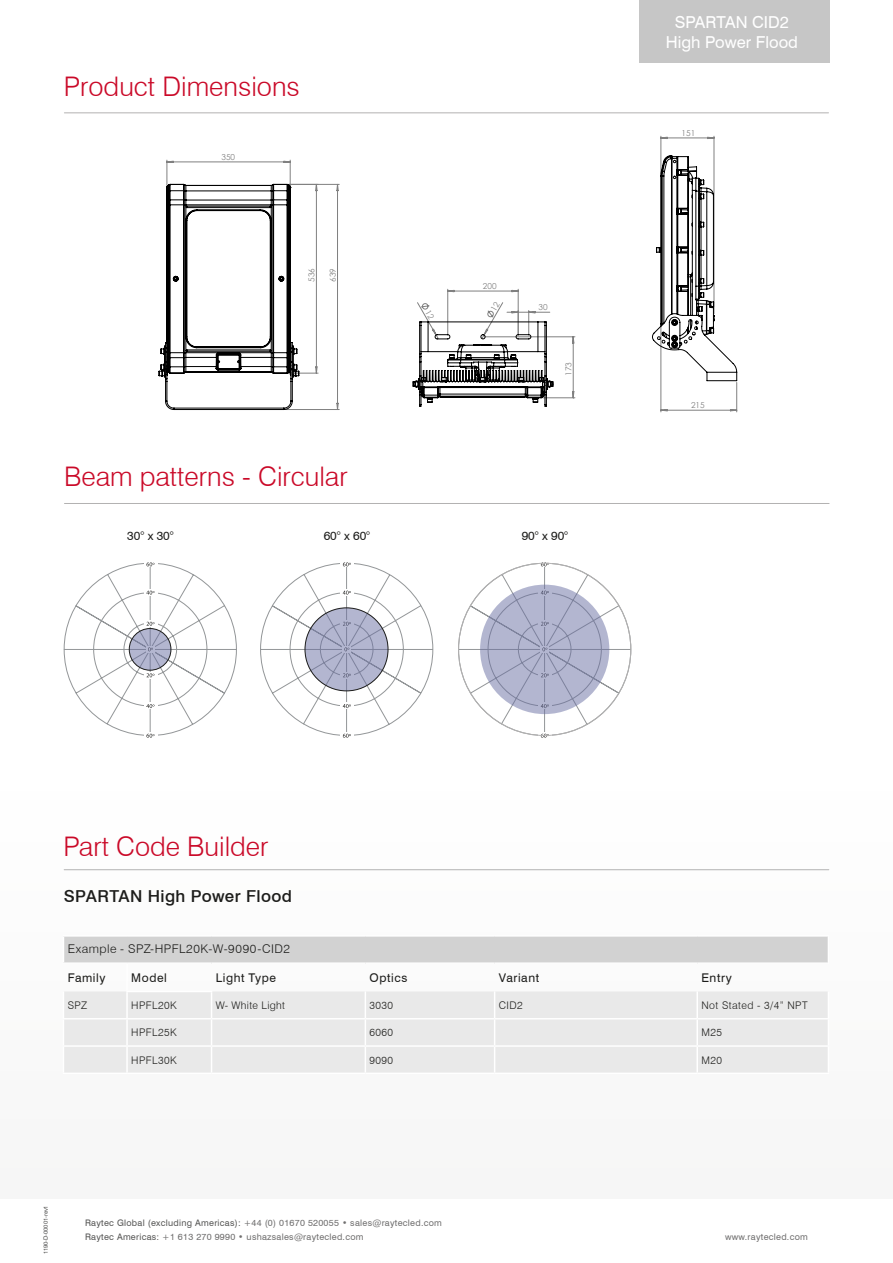
<style>
.page{position:relative;width:893px;height:1263px;background:#fff}
.page>*{position:absolute;margin:0;border:0;box-sizing:border-box;transform-origin:0 0}
.t1{font:300 27px "Swiss 721 BT";color:#ca0928}
.t2{font:16.5px/19.8px "Swiss 721 BT";color:#fff;text-align:center}
.t3{font:500 16.5px "Swiss 721 BT";letter-spacing:.02em;color:#1d1d1b}
.t4{font:12px "Swiss 721 BT";letter-spacing:.05em;color:#1d1d1b}
.t5{font:300 12px "Swiss 721 BT";letter-spacing:.035em;color:#1d1d1b}
.t6{font:300 10.5px "Swiss 721 BT";letter-spacing:.04em;color:#1d1d1b}
.t7{font:9px/13.5px "Swiss 721 BT";letter-spacing:.03em;color:#706f6f}
.t8{font:8.25px "Century Gothic";color:#808080}
.t9{font:6px "Swiss 721 BT";letter-spacing:-.02em;color:#575756}
.s1{color:#575756}
</style>
<div class="page">
<div style="left:639px;top:0;width:190px;height:63px;background:#c6c6c6"></div>
<hr style="left:64px;top:112px;width:764px;height:1px;background:#b3b2b2">
<hr style="left:64px;top:503px;width:765px;height:1px;background:#b3b2b2">
<div style="left:63px;top:936px;width:765px;height:27px;background:#d2d2d2"></div>
<div style="left:64px;top:991px;width:764px;height:81px;background:#e9e9e9"></div>
<hr style="left:63px;top:935px;width:64px;height:2px;background:#fff">
<svg style="left:63px;top:937px;width:1px;height:25px"></svg>
<hr style="left:127px;top:935px;width:85px;height:2px;background:#fff">
<hr style="left:212px;top:935px;width:153px;height:2px;background:#fff">
<hr style="left:365px;top:935px;width:130px;height:2px;background:#fff">
<hr style="left:495px;top:935px;width:202px;height:2px;background:#fff">
<hr style="left:697px;top:935px;width:132px;height:2px;background:#fff">
<hr style="left:63px;top:962px;width:64px;height:2px;background:#fff">
<hr style="left:127px;top:962px;width:85px;height:2px;background:#fff">
<hr style="left:212px;top:962px;width:153px;height:2px;background:#fff">
<hr style="left:365px;top:962px;width:130px;height:2px;background:#fff">
<hr style="left:495px;top:962px;width:202px;height:2px;background:#fff">
<hr style="left:697px;top:962px;width:132px;height:2px;background:#fff">
<hr style="left:126px;top:991px;width:86px;height:1px;background:#fff">
<hr style="left:126px;top:992px;width:2px;height:26px;background:#fff">
<hr style="left:696px;top:991px;width:2px;height:27px;background:#fff">
<hr style="left:63px;top:1018px;width:64px;height:1px;background:#fff">
<hr style="left:127px;top:1018px;width:85px;height:1px;background:#fff">
<hr style="left:126px;top:1019px;width:2px;height:26px;background:#fff">
<hr style="left:212px;top:1018px;width:153px;height:1px;background:#fff">
<hr style="left:365px;top:1018px;width:130px;height:1px;background:#fff">
<hr style="left:495px;top:1018px;width:202px;height:1px;background:#fff">
<hr style="left:697px;top:1018px;width:132px;height:1px;background:#fff">
<hr style="left:696px;top:1019px;width:2px;height:26px;background:#fff">
<hr style="left:63px;top:1045px;width:64px;height:2px;background:#fff">
<hr style="left:127px;top:1045px;width:85px;height:2px;background:#fff">
<hr style="left:126px;top:1047px;width:2px;height:25px;background:#fff">
<hr style="left:212px;top:1045px;width:153px;height:2px;background:#fff">
<svg style="left:211px;top:992px;width:1px;height:80px"></svg>
<hr style="left:365px;top:1045px;width:130px;height:2px;background:#fff">
<svg style="left:365px;top:991px;width:1px;height:81px"></svg>
<hr style="left:495px;top:1045px;width:202px;height:2px;background:#fff">
<svg style="left:494px;top:991px;width:1px;height:81px"></svg>
<hr style="left:697px;top:1045px;width:132px;height:2px;background:#fff">
<hr style="left:696px;top:1047px;width:2px;height:25px;background:#fff">
<hr style="left:64px;top:869px;width:765px;height:1px;background:#b3b2b2">
<svg style="left:159px;top:160px;width:181px;height:250px"></svg>
<svg style="left:652px;top:136px;width:85px;height:276px"></svg>
<svg style="left:260px;top:562px;width:174px;height:176px"></svg>
<svg style="left:63px;top:562px;width:174px;height:176px"></svg>
<svg style="left:458px;top:562px;width:174px;height:176px"></svg>
<svg style="left:305px;top:608px;width:83px;height:83px;background:#a8abc5"></svg>
<svg style="left:129px;top:628px;width:42px;height:42px"></svg>
<div style="left:129px;top:628px;width:42px;height:42px;border:1px solid #1d1d1b;border-radius:50%"></div>
<svg style="left:480px;top:585px;width:129px;height:129px;background:#adb0ca"></svg>
<svg style="left:413px;top:289px;width:162px;height:118px"></svg>
<h1 class="t1" style="left:64px;top:70px;width:237px">Product Dimensions</h1>
<p class="t8" style="left:221px;top:151px;width:15px">350</p>
<p class="t8" style="left:306px;top:282px;width:15px;rotate:-90deg">536</p>
<p class="t8" style="left:327px;top:282px;width:15px;rotate:-90deg">639</p>
<p class="t8" style="left:483px;top:280px;width:15px">200</p>
<p class="t8" style="left:538px;top:302px;width:11px">30</p>
<p class="t8" style="left:563px;top:376px;width:15px;rotate:-90deg">173</p>
<h1 class="t1" style="left:64px;top:460px;width:285px">Beam patterns - Circular</h1>
<h3 class="t4" style="left:127px;top:529px;width:48px">30° x 30°</h3>
<h3 class="t4" style="left:324px;top:529px;width:48px">60° x 60°</h3>
<h3 class="t4" style="left:522px;top:529px;width:48px">90° x 90°</h3>
<h2 class="t2" style="left:666px;top:13px;width:134px">SPARTAN CID2<br>High Power Flood</h2>
<p class="t8" style="left:682px;top:127px;width:15px">151</p>
<p class="t8" style="left:691px;top:400px;width:15px">215</p>
<h1 class="t1" style="left:63px;top:830px;width:207px">Part Code Builder</h1>
<h2 class="t3" style="left:64px;top:886px;width:230px">SPARTAN High Power Flood</h2>
<h3 class="t5" style="left:68px;top:942px;width:224px">Example - SPZ-HPFL20K-W-9090-CID2</h3>
<h3 class="t4" style="left:68px;top:970px;width:39px">Family</h3>
<h3 class="t4" style="left:131px;top:970px;width:37px">Model</h3>
<h3 class="t4" style="left:216px;top:970px;width:62px">Light Type</h3>
<h3 class="t4" style="left:370px;top:970px;width:39px">Optics</h3>
<h3 class="t4" style="left:499px;top:970px;width:42px">Variant</h3>
<h3 class="t4" style="left:701px;top:970px;width:32px">Entry</h3>
<p class="t6" style="left:68px;top:999px;width:21px">SPZ</p>
<p class="t6" style="left:131px;top:999px;width:47px">HPFL20K</p>
<p class="t6" style="left:216px;top:999px;width:71px">W- White Light</p>
<p class="t6" style="left:370px;top:999px;width:25px">3030</p>
<p class="t6" style="left:499px;top:999px;width:25px">CID2</p>
<p class="t6" style="left:701px;top:999px;width:108px">Not Stated - 3/4” NPT</p>
<p class="t6" style="left:131px;top:1026px;width:47px">HPFL25K</p>
<p class="t6" style="left:370px;top:1026px;width:25px">6060</p>
<p class="t6" style="left:701px;top:1026px;width:22px">M25</p>
<p class="t6" style="left:131px;top:1053px;width:47px">HPFL30K</p>
<p class="t6" style="left:370px;top:1053px;width:25px">9090</p>
<p class="t6" style="left:701px;top:1053px;width:22px">M20</p>
<p class="t9" style="left:42px;top:1254px;width:51px;rotate:-90deg">1190-D-00001-rev1</p>
<p class="t7" style="left:85px;top:1216px;width:358px"><span class="s1">Raytec Global (excluding Americas):</span> +44 (0) 01670 520055 • sales@raytecled.com<br><span class="s1">Raytec Americas:</span> +1 613 270 9990 • ushazsales@raytecled.com</p>
<p class="t7" style="left:725px;top:1230px;width:84px">www.raytecled.com</p>
</div>
